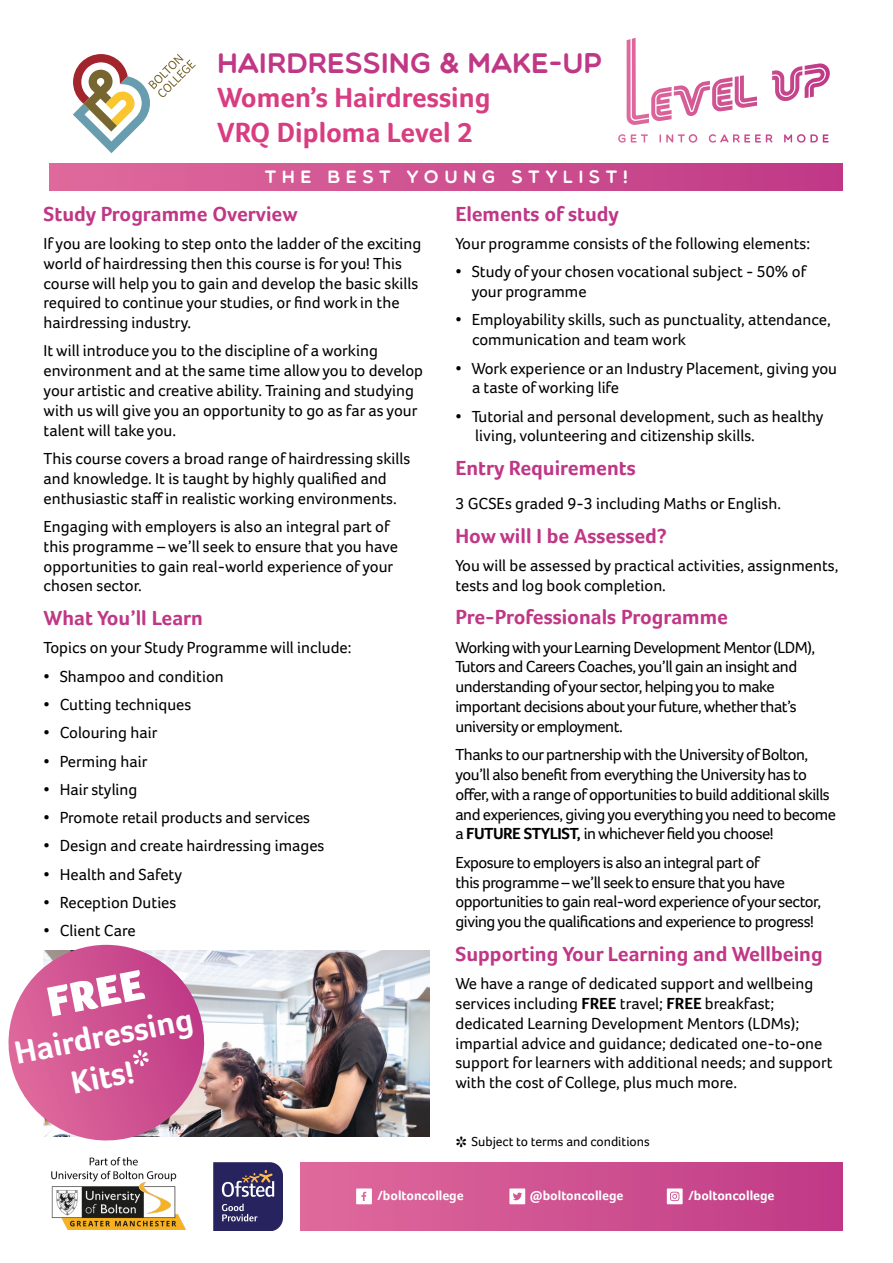
<style>
.page{position:relative;width:893px;height:1263px;background:#fff}
.page>*{position:absolute;margin:0;border:0;box-sizing:border-box;transform-origin:0 0}
.t1{font:900 43.5px "Foco";color:#fff}
.t2{font:700 33px "Foco";color:#fff}
.heading_1{font:30px "Foco";color:#000}
.Study_Programme_Head{font:700 28.5px "Foco";color:#d83c81}
.Study_Programme_Head-2{font:28.5px "Multicolore";color:#c03786}
.heading_1-2{font:700 21px "Foco";color:#c03786}
.body_text{font:700 21px "Foco";color:#c03786}
.t3{font:18px "Multicolore";letter-spacing:.3em;color:#fff}
.heading_1-3{font:16.5px/19.8px "Foco";letter-spacing:-.015em;color:#000}
.body_text-2{font:16.5px/19.8px "Foco";color:#000}
.t4{font:700 13.5px "Foco";color:#fff}
.heading_1-4{font:13.5px "Foco";color:#000}
.s1{font-size:43.5px}
.s2{font-weight:700}
</style>
<div class="page">
<div style="left:300px;top:1162px;width:543px;height:68px;background:linear-gradient(to right,#df6a9c,#bf3a86)"></div>
<svg style="left:667px;top:1188px;width:16px;height:16px"></svg>
<svg style="left:356px;top:1188px;width:16px;height:16px"></svg>
<svg style="left:509px;top:1188px;width:16px;height:16px"></svg>
<svg style="left:73px;top:54px;width:123px;height:99px"></svg>
<div style="left:50px;top:164px;width:793px;height:27px;background:linear-gradient(to right,#df6a9c,#bf3986)"></div>
<svg style="left:213px;top:1162px;width:70px;height:68px;background:#464070"></svg>
<img style="left:51px;top:1157px;width:134px;height:73px">
<svg style="left:618px;top:134px;width:200px;height:9px"></svg>
<svg style="left:627px;top:38px;width:175px;height:87px"></svg>
<img style="left:216px;top:950px;width:213px;height:186px">
<svg style="left:8px;top:945px;width:208px;height:196px;background:#d476a5"></svg>
<p class="Study_Programme_Head-2" style="left:217px;top:46px;width:386px">HAIRDRESSING &amp; MAKE-UP</p>
<p class="Study_Programme_Head" style="left:217px;top:81px;width:275px">Women’s Hairdressing</p>
<p class="Study_Programme_Head" style="left:217px;top:115px;width:257px">VRQ Diploma Level 2</p>
<p class="t3" style="left:265px;top:166px;width:365px">THE BEST YOUNG STYLIST!</p>
<p class="heading_1-2" style="left:44px;top:201px;width:255px">Study Programme Overview</p>
<p class="body_text-2" style="left:44px;top:233px;width:379px">If you are looking to step onto the ladder of the exciting world of hairdressing then this course is for you! This course will help you to gain and develop the basic skills required to continue your studies, or find work in the hairdressing industry.</p>
<p class="body_text-2" style="left:44px;top:341px;width:381px">It will introduce you to the discipline of a working environment and at the same time allow you to develop your artistic and creative ability. Training and studying with us will give you an opportunity to go as far as your talent will take you.</p>
<p class="body_text-2" style="left:44px;top:448px;width:368px">This course covers a broad range of hairdressing skills and knowledge. It is taught by highly qualified and enthusiastic staff in realistic working environments.</p>
<p class="body_text-2" style="left:44px;top:516px;width:356px">Engaging with employers is also an integral part of this programme – we’ll seek to ensure that you have opportunities to gain real-world experience of your chosen sector.</p>
<p class="heading_1-2" style="left:44px;top:605px;width:161px">What You’ll Learn</p>
<p class="body_text-2" style="left:44px;top:638px;width:309px">Topics on your Study Programme will include:</p>
<p class="body_text-2" style="left:44px;top:666px;width:182px">• Shampoo and condition</p>
<p class="body_text-2" style="left:44px;top:694px;width:149px">• Cutting techniques</p>
<p class="body_text-2" style="left:44px;top:723px;width:115px">• Colouring hair</p>
<p class="body_text-2" style="left:44px;top:751px;width:105px">• Perming hair</p>
<p class="body_text-2" style="left:44px;top:779px;width:95px">• Hair styling</p>
<p class="body_text-2" style="left:44px;top:807px;width:268px">• Promote retail products and services</p>
<p class="body_text-2" style="left:44px;top:836px;width:282px">• Design and create hairdressing images</p>
<p class="body_text-2" style="left:44px;top:864px;width:140px">• Health and Safety</p>
<p class="body_text-2" style="left:44px;top:892px;width:134px">• Reception Duties</p>
<p class="body_text-2" style="left:44px;top:921px;width:94px">• Client Care</p>
<p class="t1" style="left:43px;top:978px;width:100px;rotate:-11deg">FREE</p>
<p class="t2" style="left:11px;top:1034px;width:182px;rotate:-11deg">Hairdressing</p>
<p class="t2" style="left:68px;top:1064px;width:83px;rotate:-11deg">Kits!<span class="s1">*</span></p>
<p class="heading_1-2" style="left:455px;top:201px;width:165px">Elements of study</p>
<p class="heading_1-3" style="left:455px;top:233px;width:356px">Your programme consists of the following elements:</p>
<p class="heading_1-3" style="left:472px;top:262px;width:336px;text-indent:-16px">• Study of your chosen vocational subject - 50% of your programme</p>
<p class="heading_1-3" style="left:472px;top:310px;width:360px;text-indent:-16px">• Employability skills, such as punctuality, attendance, communication and team work</p>
<p class="heading_1-3" style="left:472px;top:358px;width:367px;text-indent:-16px">• Work experience or an Industry Placement, giving you a taste of working life</p>
<p class="heading_1-3" style="left:475px;top:406px;width:350px;text-indent:-20px">• Tutorial and personal development, such as healthy living, volunteering and citizenship skills.</p>
<p class="heading_1-2" style="left:455px;top:456px;width:182px">Entry Requirements</p>
<p class="body_text-2" style="left:455px;top:493px;width:327px">3 GCSEs graded 9-3 including Maths or English.</p>
<p class="body_text" style="left:455px;top:523px;width:213px">How will I be Assessed?</p>
<p class="heading_1-3" style="left:455px;top:555px;width:385px">You will be assessed by practical activities, assignments, tests and log book completion.</p>
<p class="heading_1-2" style="left:455px;top:605px;width:274px">Pre-Professionals Programme</p>
<p class="heading_1-3" style="left:455px;top:637px;width:361px">Working with your Learning Development Mentor (LDM), Tutors and Careers Coaches, you’ll gain an insight and understanding of your sector, helping you to make important decisions about your future, whether that’s university or employment.</p>
<p class="heading_1-3" style="left:455px;top:744px;width:382px">Thanks to our partnership with the University of Bolton, you’ll also benefit from everything the University has to offer, with a range of opportunities to build additional skills and experiences, giving you everything you need to become a <span class="s2">FUTURE STYLIST,</span> in whichever field you choose!</p>
<p class="heading_1-3" style="left:455px;top:852px;width:367px">Exposure to employers is also an integral part of<br>this programme – we’ll seek to ensure that you have opportunities to gain real-word experience of your sector, giving you the qualifications and experience to progress!</p>
<p class="heading_1-2" style="left:455px;top:941px;width:369px">Supporting Your Learning and Wellbeing</p>
<p class="heading_1-3" style="left:455px;top:973px;width:379px">We have a range of dedicated support and wellbeing services including <span class="s2">FREE</span> travel; <span class="s2">FREE</span> breakfast; dedicated Learning Development Mentors (LDMs); impartial advice and guidance; dedicated one-to-one support for learners with additional needs; and support with the cost of College, plus much more.</p>
<p class="heading_1-4" style="left:471px;top:1133px;width:180px">Subject to terms and conditions</p>
<p class="heading_1" style="left:455px;top:1130px;width:13px">*</p>
<p class="t4" style="left:378px;top:1188px;width:88px">/boltoncollege</p>
<p class="t4" style="left:530px;top:1188px;width:95px">@boltoncollege</p>
<p class="t4" style="left:688px;top:1188px;width:88px">/boltoncollege</p>
</div>
